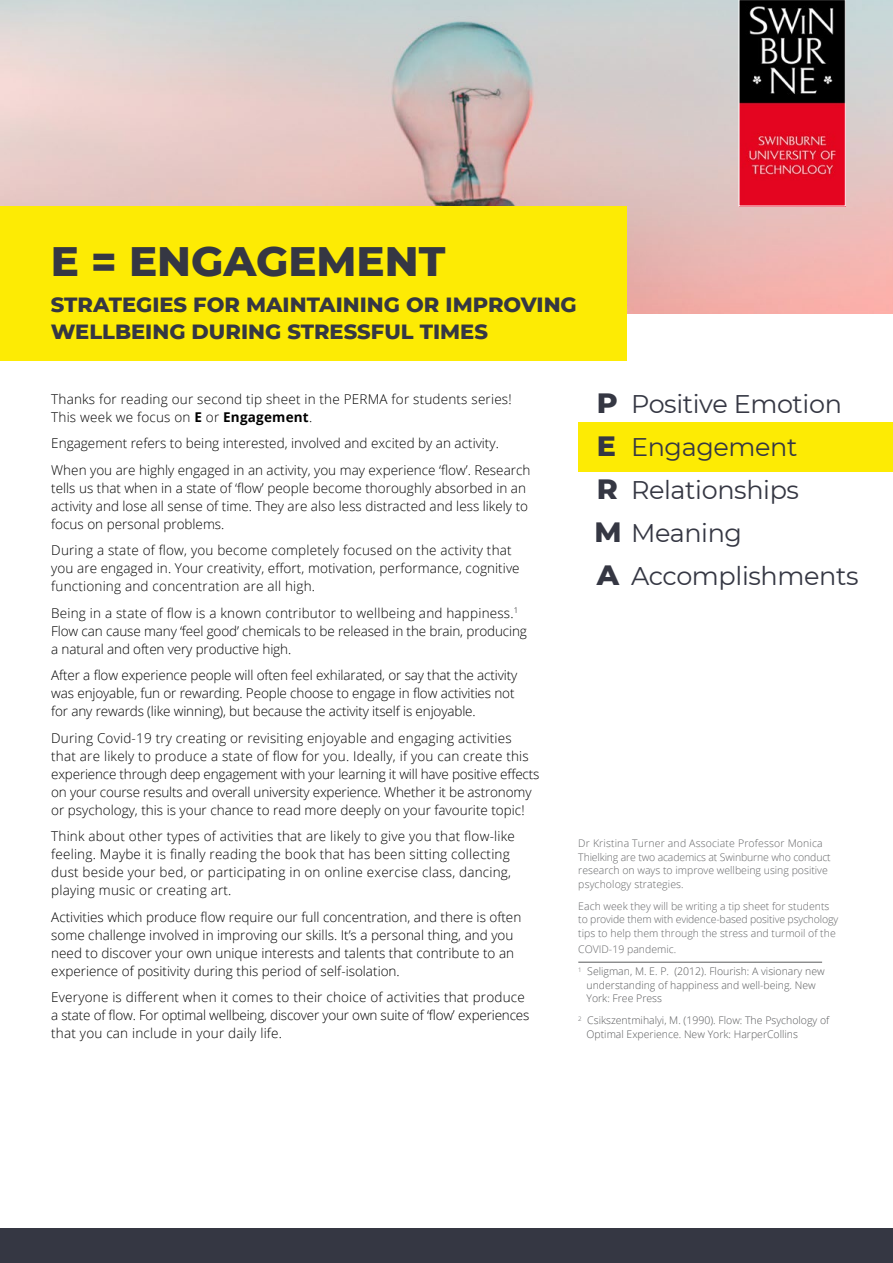
<style>
.page{position:relative;width:893px;height:1263px;background:#fff}
.page>*{position:absolute;margin:0;border:0;box-sizing:border-box;transform-origin:0 0}
.t1{font:800 42px "Montserrat";color:#353743}
.t2{font:800 28.5px/43px "Montserrat";color:#353743}
.t3{font:25.5px/43px "Montserrat";letter-spacing:-.015em;color:#353743}
.t4{font:800 21px/27px "Montserrat";color:#353743}
.t5{font:300 13.5px/18px "Open Sans";color:#000}
.t6{font:300 10.5px/13.5px "Open Sans";color:#636466}
.t7{font:300 10.5px/13.5px "Open Sans";color:#58595b}
.s1{font-weight:700}
.s2{color:#636466}
</style>
<div class="page">
<img style="left:0;top:0;width:893px;height:314px">
<div style="left:578px;top:422px;width:315px;height:50px;background:#fdeb04"></div>
<div style="left:0;top:206px;width:626px;height:155px;background:#fdeb04"></div>
<div style="left:0;top:1229px;width:893px;height:34px;background:#353743"></div>
<img style="left:741px;top:2px;width:103px;height:202px">
<div style="left:739px;top:0;width:107px;height:206px;border:1px solid #fff"></div>
<hr style="left:578px;top:962px;width:244px;height:1px;background:#58595b">
<h1 class="t1" style="left:51px;top:231px;width:396px">E = ENGAGEMENT</h1>
<h3 class="t4" style="left:51px;top:290px;width:528px">STRATEGIES FOR MAINTAINING OR IMPROVING<br>WELLBEING DURING STRESSFUL TIMES</h3>
<p class="t5" style="left:51px;top:389px;width:462px">Thanks for reading our second tip sheet in the PERMA for students series!<br>This week we focus on <span class="s1">E</span> or <span class="s1">Engagement</span>.</p>
<p class="t5" style="left:51px;top:429px;width:481px;line-height:26.5px">Engagement refers to being interested, involved and excited by an activity.<br>When you are highly engaged in an activity, you may experience ‘flow’. Research</p>
<p class="t5" style="left:51px;top:478px;width:478px">tells us that when in a state of ‘flow’ people become thoroughly absorbed in an activity and lose all sense of time. They are also less distracted and less likely to focus on personal problems.</p>
<p class="t5" style="left:51px;top:541px;width:470px">During a state of flow, you become completely focused on the activity that you are engaged in. Your creativity, effort, motivation, performance, cognitive functioning and concentration are all high.</p>
<p class="t5" style="left:51px;top:603px;width:477px">Being in a state of flow is a known contributor to wellbeing and happiness.<sup>1<br></sup>Flow can cause many ‘feel good’ chemicals to be released in the brain, producing a natural and often very productive high.</p>
<p class="t5" style="left:51px;top:666px;width:468px">After a flow experience people will often feel exhilarated, or say that the activity was enjoyable, fun or rewarding. People choose to engage in flow activities not for any rewards (like winning), but because the activity itself is enjoyable.</p>
<p class="t5" style="left:51px;top:728px;width:490px">During Covid-19 try creating or revisiting enjoyable and engaging activities that are likely to produce a state of flow for you. Ideally, if you can create this experience through deep engagement with your learning it will have positive effects on your course results and overall university experience. Whether it be astronomy or psychology, this is your chance to read more deeply on your favourite topic!</p>
<p class="t5" style="left:51px;top:827px;width:465px">Think about other types of activities that are likely to give you that flow-like feeling. Maybe it is finally reading the book that has been sitting collecting dust beside your bed, or participating in on online exercise class, dancing, playing music or creating art.</p>
<p class="t5" style="left:51px;top:907px;width:472px">Activities which produce flow require our full concentration, and there is often some challenge involved in improving our skills. It’s a personal thing, and you need to discover your own unique interests and talents that contribute to an experience of positivity during this period of self-isolation.</p>
<p class="t5" style="left:51px;top:988px;width:480px">Everyone is different when it comes to their choice of activities that produce a state of flow. For optimal wellbeing, discover your own suite of ‘flow’ experiences that you can include in your daily life.</p>
<h2 class="t2" style="left:595px;top:380px;width:29px">P<br>E<br>R<br>M<br>A</h2>
<h3 class="t3" style="left:631px;top:381px;width:229px">Positive Emotion<br>Engagement<br>Relationships<br>Meaning<br>Accomplishments</h3>
<p class="t6" style="left:578px;top:836px;width:254px">Dr Kristina Turner and Associate Professor Monica Thielking are two academics at Swinburne who conduct research on ways to improve wellbeing using positive psychology strategies.</p>
<p class="t6" style="left:578px;top:899px;width:261px">Each week they will be writing a tip sheet for students to provide them with evidence-based positive psychology tips to help them through the stress and turmoil of the</p>
<p class="t7" style="left:578px;top:938px;width:248px;line-height:22px"><span class="s2">COVID-19 pandemic.<br></span><sup>1</sup> Seligman, M. E. P. (2012). Flourish: A visionary new</p>
<p class="t7" style="left:586px;top:978px;width:231px">understanding of happiness and well-being. New<br>York: Free Press</p>
<p class="t7" style="left:586px;top:1013px;width:244px;text-indent:-8px"><sup>2</sup> Csikszentmihalyi, M. (1990). Flow: The Psychology of<br>Optimal Experience. New York: HarperCollins</p>
</div>
